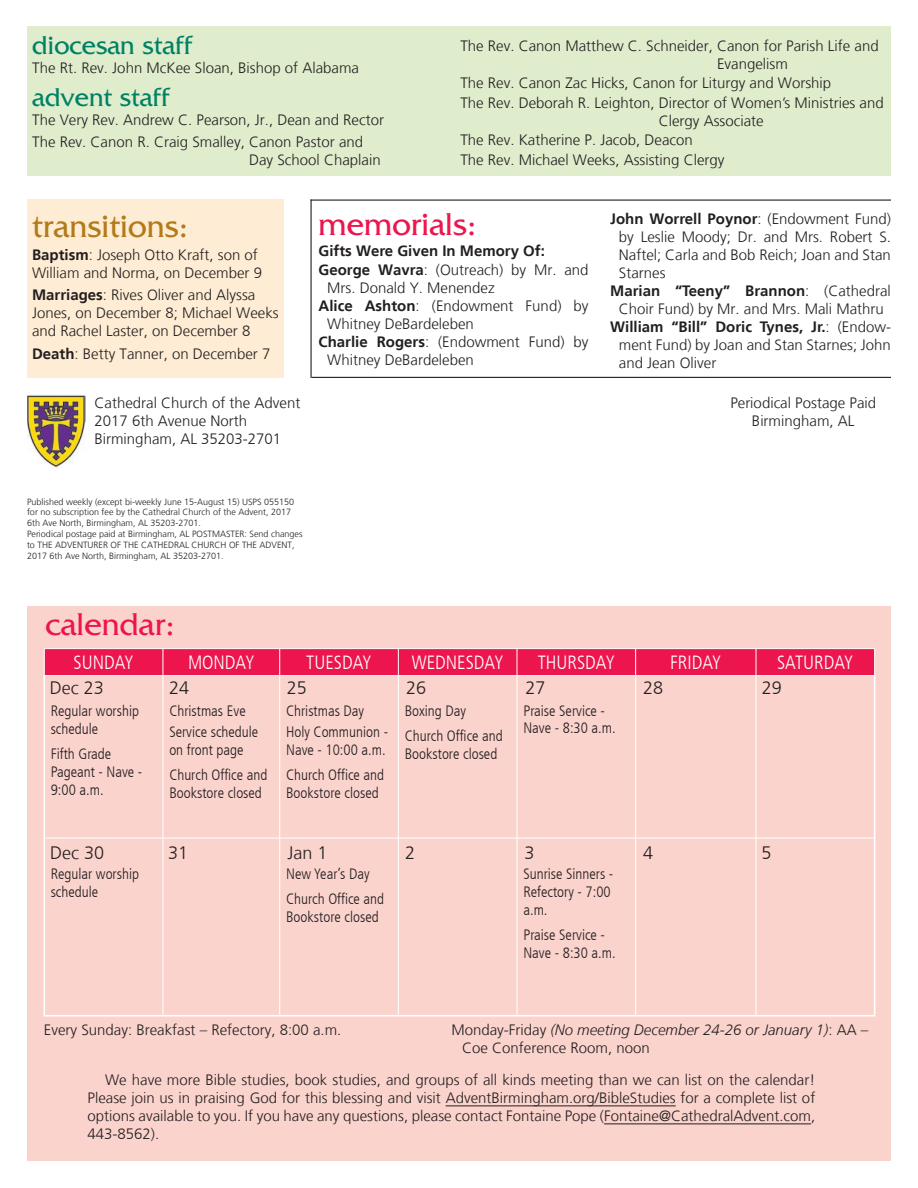
<style>
.page{position:relative;width:918px;height:1188px;background:#fff}
.page>*{position:absolute;margin:0;border:0;box-sizing:border-box;transform-origin:0 0}
.t1{font:33.3px "Friz Quadrata Std";color:#b37a19}
.t2{font:33px "Friz Quadrata Std";color:#ed154e}
.t3{font:27px "Friz Quadrata Std";color:#008164}
.t4{font:300 condensed 19.05px "Frutiger";color:#fff}
.t5{font:300 18px "Frutiger";color:#231f20}
.t6{font:300 15px/18px "Frutiger";color:#231f20}
.t7{font:300 condensed 15px/18px "Frutiger";color:#231f20}
.t8{font:700 15px/19.5px "Frutiger";color:#231f20}
.t9{font:300 9px/10.8px "Frutiger";color:#231f20}
.s1{font-weight:700}
.s2{font-weight:300}
.s3{font-style:italic}
</style>
<div class="page">
<img style="left:27px;top:395px;width:58px;height:73px">
<div style="left:27px;top:606px;width:864px;height:554px;background:#fbd3cd"></div>
<svg style="left:45px;top:676px;width:829px;height:162px"></svg>
<hr style="left:43px;top:676px;width:2px;height:162px;background:#fff">
<hr style="left:874px;top:676px;width:1px;height:162px;background:#fff">
<hr style="left:43px;top:838px;width:2px;height:177px;background:#fff">
<hr style="left:874px;top:838px;width:1px;height:177px;background:#fff">
<hr style="left:163px;top:676px;width:1px;height:162px;background:#fff">
<hr style="left:279px;top:676px;width:1px;height:162px;background:#fff">
<hr style="left:398px;top:676px;width:1px;height:162px;background:#fff">
<hr style="left:517px;top:676px;width:1px;height:162px;background:#fff">
<hr style="left:635px;top:676px;width:1px;height:162px;background:#fff">
<hr style="left:756px;top:676px;width:1px;height:162px;background:#fff">
<hr style="left:163px;top:838px;width:1px;height:177px;background:#fff">
<hr style="left:279px;top:838px;width:1px;height:177px;background:#fff">
<hr style="left:398px;top:838px;width:1px;height:177px;background:#fff">
<hr style="left:517px;top:838px;width:1px;height:177px;background:#fff">
<hr style="left:635px;top:838px;width:1px;height:177px;background:#fff">
<hr style="left:756px;top:838px;width:1px;height:177px;background:#fff">
<hr style="left:45px;top:838px;width:118px;height:1px;background:#fff">
<hr style="left:163px;top:838px;width:117px;height:1px;background:#fff">
<hr style="left:280px;top:838px;width:118px;height:1px;background:#fff">
<hr style="left:398px;top:838px;width:119px;height:1px;background:#fff">
<hr style="left:517px;top:838px;width:119px;height:1px;background:#fff">
<hr style="left:636px;top:838px;width:120px;height:1px;background:#fff">
<hr style="left:756px;top:838px;width:118px;height:1px;background:#fff">
<hr style="left:44px;top:1015px;width:119px;height:2px;background:#fff">
<hr style="left:163px;top:1015px;width:117px;height:2px;background:#fff">
<hr style="left:280px;top:1015px;width:118px;height:2px;background:#fff">
<hr style="left:398px;top:1015px;width:119px;height:2px;background:#fff">
<hr style="left:517px;top:1015px;width:119px;height:2px;background:#fff">
<hr style="left:636px;top:1015px;width:120px;height:2px;background:#fff">
<hr style="left:756px;top:1015px;width:119px;height:2px;background:#fff">
<hr style="left:44px;top:648px;width:119px;height:1px;background:#fff">
<hr style="left:163px;top:648px;width:117px;height:1px;background:#fff">
<hr style="left:280px;top:648px;width:118px;height:1px;background:#fff">
<hr style="left:398px;top:648px;width:119px;height:1px;background:#fff">
<hr style="left:517px;top:648px;width:119px;height:1px;background:#fff">
<hr style="left:636px;top:648px;width:120px;height:1px;background:#fff">
<hr style="left:756px;top:648px;width:119px;height:1px;background:#fff">
<svg style="left:44px;top:649px;width:831px;height:27px"></svg>
<hr style="left:446px;top:1106px;width:230px;height:1px;background:#231f20">
<hr style="left:604px;top:1124px;width:207px;height:1px;background:#231f20">
<div style="left:27px;top:26px;width:864px;height:150px;background:#dfedcd"></div>
<div style="left:27px;top:199px;width:257px;height:179px;background:#feedd4"></div>
<hr style="left:310px;top:200px;width:581px;height:1px;background:#231f20">
<hr style="left:312px;top:377px;width:579px;height:1px;background:#231f20">
<hr style="left:310px;top:200px;width:2px;height:178px;background:#231f20">
<h3 class="t3" style="left:32px;top:30px;width:160px">diocesan staff</h3>
<p class="t6" style="left:32px;top:59px;width:328px">The Rt. Rev. John McKee Sloan, Bishop of Alabama</p>
<h3 class="t3" style="left:32px;top:82px;width:138px">advent staff</h3>
<p class="t6" style="left:32px;top:109px;width:353px;line-height:22.2px">The Very Rev. Andrew C. Pearson, Jr., Dean and Rector<br>The Rev. Canon R. Craig Smalley, Canon Pastor and</p>
<p class="t6" style="left:249px;top:151px;width:133px">Day School Chaplain</p>
<p class="t6" style="left:717px;top:37px;width:163px;text-indent:-257px">The Rev. Canon Matthew C. Schneider, Canon for Parish Life and<br>Evangelism</p>
<p class="t6" style="left:460px;top:74px;width:425px;line-height:19.5px">The Rev. Canon Zac Hicks, Canon for Liturgy and Worship<br>The Rev. Deborah R. Leighton, Director of Women’s Ministries and</p>
<p class="t6" style="left:460px;top:111px;width:305px;line-height:19.5px;text-indent:198px">Clergy Associate<br>The Rev. Katherine P. Jacob, Deacon<br>The Rev. Michael Weeks, Assisting Clergy</p>
<h1 class="t1" style="left:32px;top:208px;width:157px">transitions:</h1>
<p class="t6" style="left:32px;top:246px;width:232px"><span class="s1">Baptism</span>: Joseph Otto Kraft, son of<br>William and Norma, on December 9</p>
<p class="t6" style="left:32px;top:286px;width:248px"><span class="s1">Marriages</span>: Rives Oliver and Alyssa<br>Jones, on December 8; Michael Weeks and Rachel Laster, on December 8</p>
<p class="t6" style="left:32px;top:345px;width:240px"><span class="s1">Death</span>: Betty Tanner, on December 7</p>
<h2 class="t2" style="left:319px;top:205px;width:159px">memorials:</h2>
<p class="t8" style="left:319px;top:241px;width:272px">Gifts Were Given In Memory Of:<br>George Wavra<span class="s2">: (Outreach) by Mr. and</span></p>
<p class="t6" style="left:327px;top:279px;width:169px">Mrs. Donald Y. Menendez</p>
<p class="t6" style="left:319px;top:297px;width:272px"><span class="s1">Alice Ashton</span>: (Endowment Fund) by</p>
<p class="t6" style="left:327px;top:315px;width:148px">Whitney DeBardeleben</p>
<p class="t6" style="left:319px;top:333px;width:272px"><span class="s1">Charlie Rogers</span>: (Endowment Fund) by</p>
<p class="t6" style="left:327px;top:351px;width:148px">Whitney DeBardeleben</p>
<p class="t8" style="left:610px;top:209px;width:282px">John Worrell Poynor<span class="s2">: (Endowment Fund)</span></p>
<p class="t6" style="left:619px;top:228px;width:274px">by Leslie Moody; Dr. and Mrs. Robert S.</p>
<p class="t6" style="left:619px;top:246px;width:274px">Naftel; Carla and Bob Reich; Joan and Stan</p>
<p class="t6" style="left:619px;top:264px;width:48px">Starnes</p>
<p class="t8" style="left:610px;top:281px;width:282px">Marian “Teeny” Brannon<span class="s2">: (Cathedral</span></p>
<p class="t6" style="left:619px;top:300px;width:267px">Choir Fund) by Mr. and Mrs. Mali Mathru</p>
<p class="t8" style="left:610px;top:317px;width:282px">William “Bill” Doric Tynes, Jr.<span class="s2">: (Endow-</span></p>
<p class="t6" style="left:619px;top:336px;width:274px">ment Fund) by Joan and Stan Starnes; John</p>
<p class="t6" style="left:619px;top:354px;width:99px">and Jean Oliver</p>
<p class="t6" style="left:94px;top:394px;width:207px">Cathedral Church of the Advent<br>2017 6th Avenue North<br>Birmingham, AL 35203-2701</p>
<p class="t6" style="left:730px;top:394px;width:147px;text-align:center">Periodical Postage Paid<br>Birmingham, AL</p>
<p class="t9" style="left:27px;top:496px;width:277px">Published weekly (except bi-weekly June 15-August 15) USPS 055150 for no subscription fee by the Cathedral Church of the Advent, 2017<br>6th Ave North, Birmingham, AL 35203-2701.<br>Periodical postage paid at Birmingham, AL POSTMASTER: Send changes to THE ADVENTURER OF THE CATHEDRAL CHURCH OF THE ADVENT, 2017 6th Ave North, Birmingham, AL 35203-2701.</p>
<h2 class="t2" style="left:45px;top:606px;width:131px">calendar:</h2>
<p class="t4" style="left:74px;top:652px;width:62px">SUNDAY</p>
<p class="t4" style="left:188px;top:652px;width:68px">MONDAY</p>
<p class="t4" style="left:306px;top:652px;width:67px">TUESDAY</p>
<p class="t4" style="left:412px;top:652px;width:93px">WEDNESDAY</p>
<p class="t4" style="left:538px;top:652px;width:79px">THURSDAY</p>
<p class="t4" style="left:670px;top:652px;width:53px">FRIDAY</p>
<p class="t4" style="left:777px;top:652px;width:78px">SATURDAY</p>
<p class="t7" style="left:51px;top:702px;width:90px">Regular worship schedule</p>
<p class="t7" style="left:51px;top:745px;width:93px">Fifth Grade<br>Pageant - Nave -<br>9:00 a.m.</p>
<p class="t5" style="left:50px;top:677px;width:56px">Dec 23</p>
<p class="t5" style="left:169px;top:677px;width:22px">24</p>
<p class="t5" style="left:287px;top:677px;width:22px">25</p>
<p class="t5" style="left:406px;top:677px;width:22px">26</p>
<p class="t5" style="left:525px;top:677px;width:22px">27</p>
<p class="t5" style="left:643px;top:677px;width:22px">28</p>
<p class="t5" style="left:762px;top:677px;width:22px">29</p>
<p class="t7" style="left:169px;top:700px;width:90px;line-height:21px">Christmas Eve<br>Service schedule</p>
<p class="t7" style="left:169px;top:737px;width:100px;line-height:25.5px">on front page<br>Church Office and</p>
<p class="t7" style="left:169px;top:784px;width:94px">Bookstore closed</p>
<p class="t7" style="left:286px;top:700px;width:103px;line-height:21px">Christmas Day<br>Holy Communion -</p>
<p class="t7" style="left:286px;top:737px;width:101px;line-height:25.5px">Nave - 10:00 a.m.<br>Church Office and</p>
<p class="t7" style="left:286px;top:784px;width:94px">Bookstore closed</p>
<p class="t7" style="left:523px;top:702px;width:94px">Praise Service -<br>Nave - 8:30 a.m.</p>
<p class="t7" style="left:405px;top:698px;width:100px;line-height:25.5px">Boxing Day<br>Church Office and</p>
<p class="t7" style="left:405px;top:745px;width:94px">Bookstore closed</p>
<p class="t5" style="left:50px;top:842px;width:56px">Dec 30</p>
<p class="t5" style="left:168px;top:842px;width:22px">31</p>
<p class="t5" style="left:288px;top:842px;width:42px">Jan 1</p>
<p class="t5" style="left:405px;top:842px;width:12px">2</p>
<p class="t5" style="left:524px;top:842px;width:12px">3</p>
<p class="t5" style="left:643px;top:842px;width:12px">4</p>
<p class="t5" style="left:762px;top:842px;width:12px">5</p>
<p class="t7" style="left:51px;top:865px;width:90px">Regular worship schedule</p>
<p class="t7" style="left:286px;top:861px;width:100px;line-height:25.5px">New Year’s Day<br>Church Office and</p>
<p class="t7" style="left:286px;top:908px;width:94px">Bookstore closed</p>
<p class="t7" style="left:523px;top:865px;width:92px">Sunrise Sinners -<br>Refectory - 7:00 a.m.</p>
<p class="t7" style="left:523px;top:926px;width:94px">Praise Service -<br>Nave - 8:30 a.m.</p>
<p class="t6" style="left:44px;top:1021px;width:299px">Every Sunday: Breakfast – Refectory, 8:00 a.m.</p>
<p class="t6" style="left:462px;top:1021px;width:408px;text-indent:-11px">Monday-Friday <span class="s3">(No meeting December 24-26 or January 1)</span>: AA –<br>Coe Conference Room, noon</p>
<p class="t6" style="left:88px;top:1071px;width:729px;text-align:justify;text-indent:17px">We have more Bible studies, book studies, and groups of all kinds meeting than we can list on the calendar!<br>Please join us in praising God for this blessing and visit AdventBirmingham.org/BibleStudies for a complete list of options available to you. If you have any questions, please contact Fontaine Pope (Fontaine@CathedralAdvent.com, 443-8562).</p>
</div>
